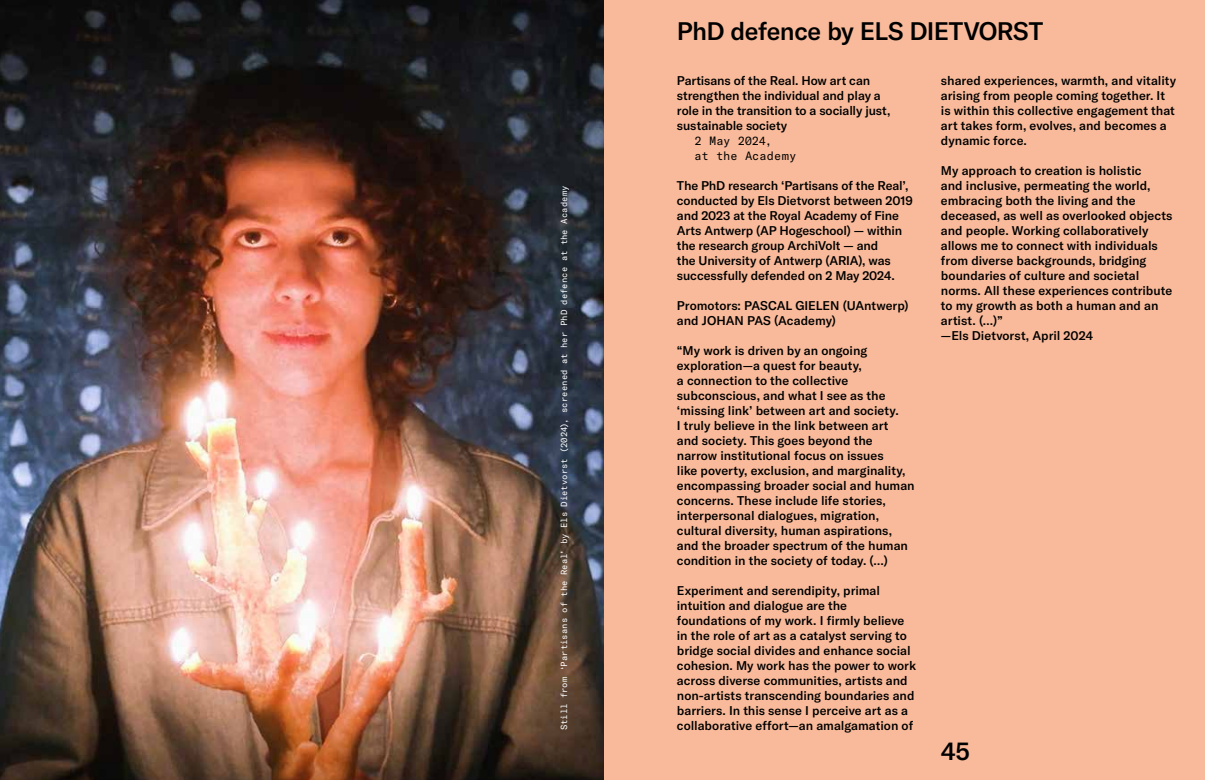
<style>
.page{position:relative;width:1205px;height:780px;background:#f8ba9a}
.page>*{position:absolute;margin:0;border:0;box-sizing:border-box;transform-origin:0 0}
.t1{font:500 25px "GT America";letter-spacing:-.02em;color:#000}
.t2{font:500 12.5px/15px "GT America";color:#000}
.t3{font:11.88px/15px "GT America Mono";letter-spacing:-.015em;color:#000}
.t4{font:8.75px "GT America Mono";letter-spacing:-.005em;color:#fff}
</style>
<div class="page">
<img style="left:0;top:0;width:603px;height:780px">
<p class="t4" style="left:559px;top:730px;width:546px;rotate:-90deg">Still from ‘Partisans of the Real’ by Els Dietvorst (2024), screened at her PhD defence at the Academy</p>
<h1 class="t1" style="left:677px;top:16px;width:368px">PhD defence by ELS DIETVORST</h1>
<p class="t2" style="left:677px;top:73px;width:215px">Partisans of the Real. How art can strengthen the individual and play a role in the transition to a socially just, sustainable society</p>
<p class="t3" style="left:694px;top:133px;width:103px">2 May 2024,<br>at the Academy</p>
<p class="t2" style="left:677px;top:178px;width:237px">The PhD research ‘Partisans of the Real’, conducted by Els Dietvorst between 2019 and 2023 at the Royal Academy of Fine Arts Antwerp (AP Hogeschool) — within the research group ArchiVolt — and<br>the University of Antwerp (ARIA), was successfully defended on 2 May 2024.</p>
<p class="t2" style="left:677px;top:298px;width:233px">Promotors: PASCAL GIELEN (UAntwerp) and JOHAN PAS (Academy)</p>
<p class="t2" style="left:677px;top:343px;width:239px">“My work is driven by an ongoing exploration—a quest for beauty,<br>a connection to the collective subconscious, and what I see as the ‘missing link’ between art and society.<br>I truly believe in the link between art<br>and society. This goes beyond the narrow institutional focus on issues<br>like poverty, exclusion, and marginality, encompassing broader social and human concerns. These include life stories, interpersonal dialogues, migration, cultural diversity, human aspirations, and the broader spectrum of the human condition in the society of today. (…)</p>
<p class="t2" style="left:677px;top:583px;width:241px">Experiment and serendipity, primal intuition and dialogue are the foundations of my work. I firmly believe in the role of art as a catalyst serving to bridge social divides and enhance social cohesion. My work has the power to work across diverse communities, artists and non-artists transcending boundaries and barriers. In this sense I perceive art as a collaborative effort—an amalgamation of</p>
<p class="t2" style="left:941px;top:73px;width:237px">shared experiences, warmth, and vitality arising from people coming together. It is within this collective engagement that art takes form, evolves, and becomes a dynamic force.</p>
<p class="t2" style="left:941px;top:163px;width:233px">My approach to creation is holistic<br>and inclusive, permeating the world, embracing both the living and the deceased, as well as overlooked objects and people. Working collaboratively allows me to connect with individuals from diverse backgrounds, bridging boundaries of culture and societal norms. All these experiences contribute to my growth as both a human and an artist. (…)”<br>—Els Dietvorst, April 2024</p>
<h1 class="t1" style="left:941px;top:736px;width:30px">45</h1>
</div>
